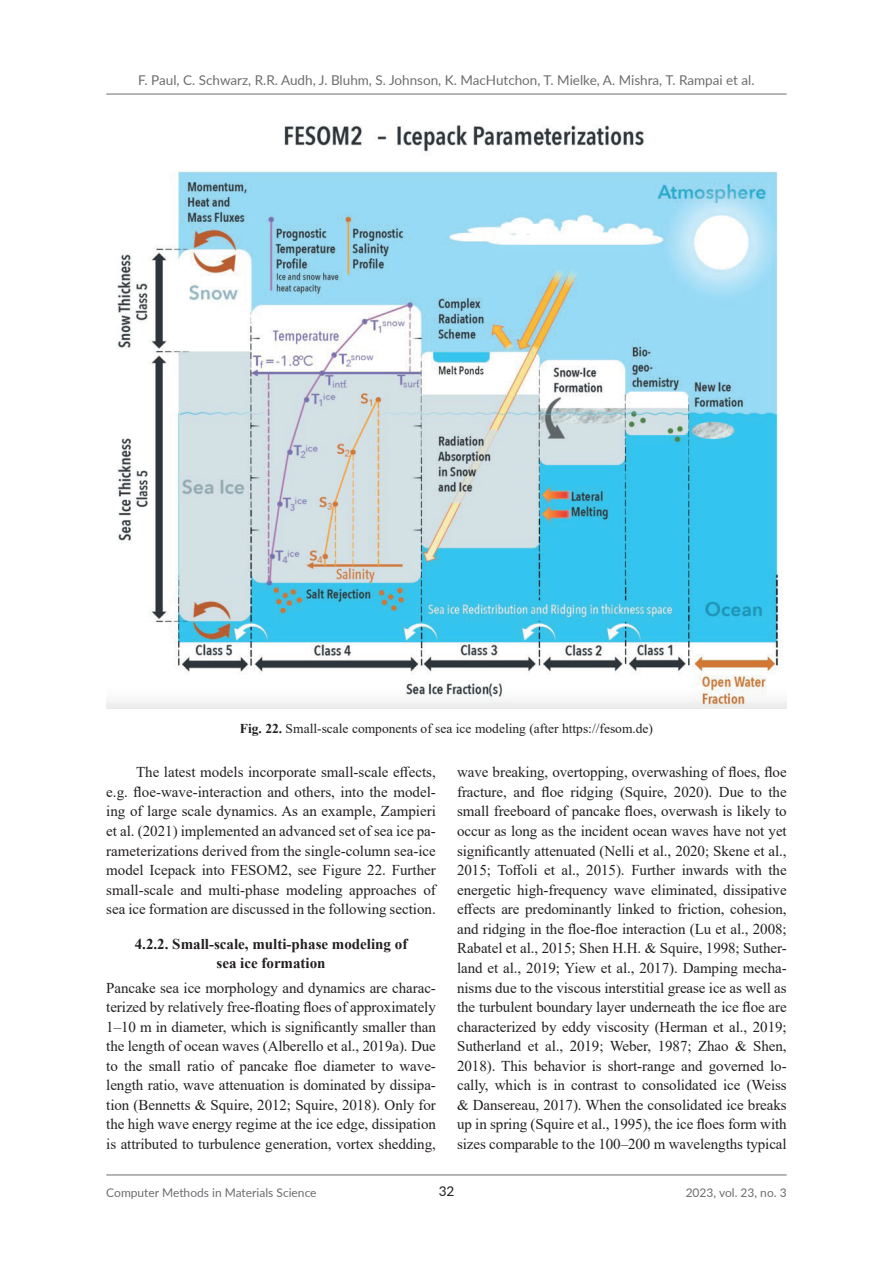
<style>
.page{position:relative;width:893px;height:1263px;background:#fff}
.page>*{position:absolute;margin:0;border:0;box-sizing:border-box;transform-origin:0 0}
.tresc{font:15px/19.5px "Times New Roman";letter-spacing:-.005em;color:#231f20;text-align:justify}
.podtytul_3{font:700 15px/19.5px "Times New Roman";color:#231f20;text-align:center}
.t1{font:13.5px "Lato";color:#6c6d70}
.opis_rysunku{font:13.5px "Times New Roman";color:#231f20}
.t2{font:13.5px "Lato";color:#231f20}
.t3{font:12px "Lato";color:#6c6d70}
.s1{font-weight:700}
</style>
<div class="page">
<hr style="left:106px;top:1174px;width:681px;height:1px;background:#6c6d70">
<hr style="left:106px;top:94px;width:681px;height:1px;background:#6c6d70">
<img style="left:106px;top:125px;width:681px;height:583px">
<p class="t1" style="left:138px;top:71px;width:618px">F. Paul, C. Schwarz, R.R. Audh, J. Bluhm, S. Johnson, K. MacHutchon, T. Mielke, A. Mishra, T. Rampai et al.</p>
<p class="opis_rysunku" style="left:240px;top:719px;width:415px"><span class="s1">Fig. 22.</span> Small-scale components of sea ice modeling (after https://fesom.de)</p>
<p class="tresc" style="left:106px;top:762px;width:331px;text-indent:30px">The latest models incorporate small-scale effects, e.g. floe-wave-interaction and others, into the model&shy;ing of large scale dynamics. As an example, Zampieri et al. (2021) implemented an advanced set of sea ice pa&shy;rameterizations derived from the single-column sea-ice model Icepack into FESOM2, see Figure 22. Further small-scale and multi-phase modeling approaches of sea ice formation are discussed in the following section.</p>
<p class="podtytul_3" style="left:135px;top:934px;width:274px">4.2.2. Small-scale, multi-phase modeling of sea ice formation</p>
<p class="tresc" style="left:106px;top:977px;width:331px">Pancake sea ice morphology and dynamics are charac&shy;terized by relatively free-floating floes of approximately 1–10 m in diameter, which is significantly smaller than the length of ocean waves (Alberello et al., 2019a). Due to the small ratio of pancake floe diameter to wave&shy;length ratio, wave attenuation is dominated by dissipa&shy;tion (Bennetts &amp; Squire, 2012; Squire, 2018). Only for the high wave energy regime at the ice edge, dissipation is attributed to turbulence generation, vortex shedding,</p>
<p class="tresc" style="left:457px;top:762px;width:331px">wave breaking, overtopping, overwashing of floes, floe fracture, and floe ridging (Squire, 2020). Due to the small freeboard of pancake floes, overwash is likely to occur as long as the incident ocean waves have not yet significantly attenuated (Nelli et al., 2020; Skene et al., 2015; Toffoli et al., 2015). Further inwards with the energetic high-frequency wave eliminated, dissipative effects are predominantly linked to friction, cohesion, and ridging in the floe-floe interaction (Lu et al., 2008; Rabatel et al., 2015; Shen H.H. &amp; Squire, 1998; Suther&shy;land et al., 2019; Yiew et al., 2017). Damping mecha&shy;nisms due to the viscous interstitial grease ice as well as the turbulent boundary layer underneath the ice floe are characterized by eddy viscosity (Herman et al., 2019; Sutherland et al., 2019; Weber, 1987; Zhao &amp; Shen, 2018). This behavior is short-range and governed lo&shy;cally, which is in contrast to consolidated ice (Weiss &amp; Dansereau, 2017). When the consolidated ice breaks up in spring (Squire et al., 1995), the ice floes form with sizes comparable to the 100–200 m wavelengths typical</p>
<p class="t2" style="left:439px;top:1181px;width:17px">32</p>
<p class="t3" style="left:106px;top:1183px;width:212px">Computer Methods in Materials Science</p>
<p class="t3" style="left:686px;top:1183px;width:102px">2023, vol. 23, no. 3</p>
</div>
